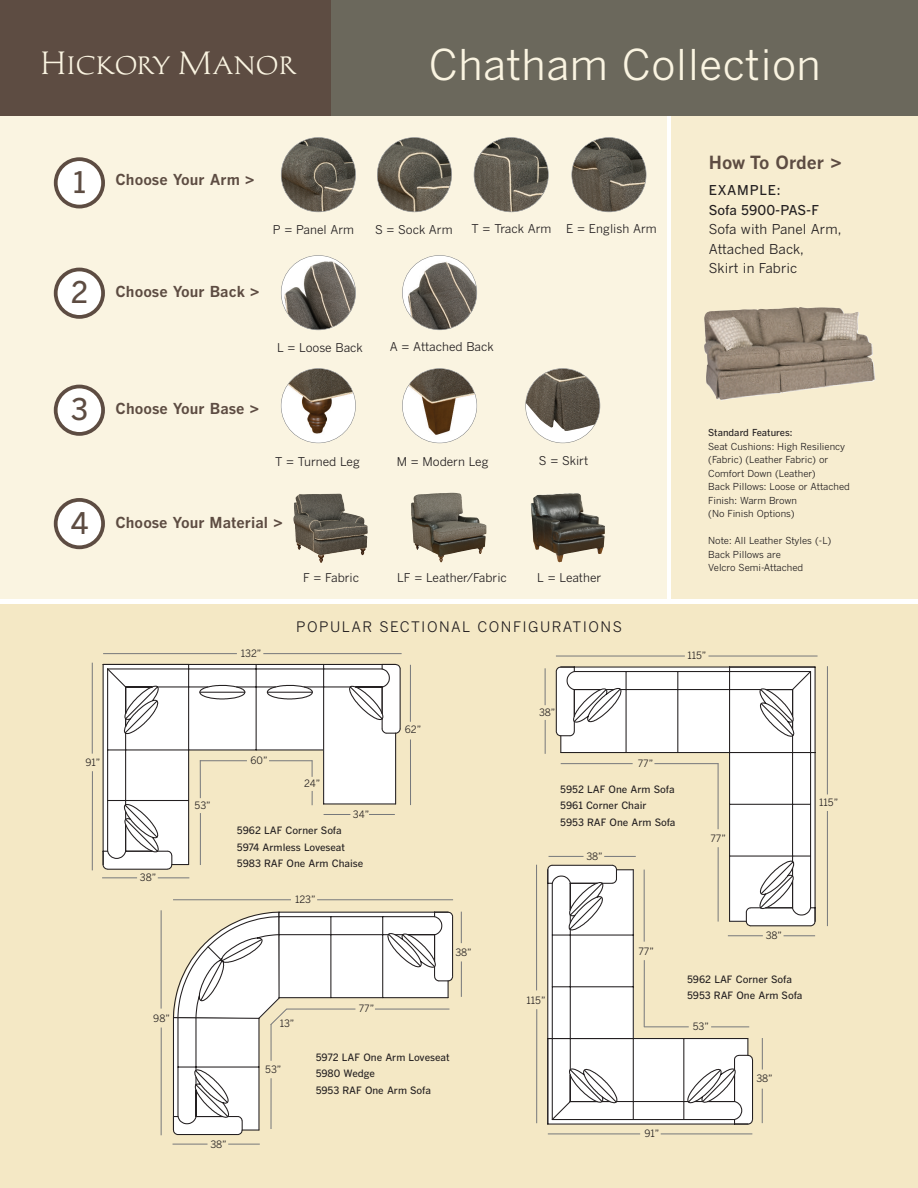
<style>
.page{position:relative;width:918px;height:1188px;background:#fff}
.page>*{position:absolute;margin:0;border:0;box-sizing:border-box;transform-origin:0 0}
.t1{font:42px "Benton Gothic";letter-spacing:.01em;color:#faf4e1}
.t2{font:31.8px "Michelangelo BQ";letter-spacing:.055em;color:#faf4e1}
.t3{font:500 29.7px "Benton Gothic";color:#5d4c42}
.t4{font:700 18px "Benton Gothic";letter-spacing:.005em;color:#5d4c42}
.t5{font:700 15px "Benton Gothic";letter-spacing:.005em;color:#5d4c42}
.t6{font:14.4px "Benton Gothic";letter-spacing:.1em;color:#231f20}
.t7{font:13.5px/19.5px "Benton Gothic";letter-spacing:.005em;color:#231f20}
.t8{font:500 13.5px/19.5px "Benton Gothic";letter-spacing:.005em;color:#231f20}
.t9{font:12px "Benton Gothic";color:#231f20}
.t10{font:500 10.05px/16.5px "Benton Gothic";color:#231f20}
.t11{font:10.05px "Benton Gothic";letter-spacing:-.005em;color:#231f20}
.t12{font:9.6px/13.5px "Benton Gothic";color:#231f20}
.t13{font:500 9.6px "Benton Gothic";letter-spacing:-.005em;color:#231f20}
</style>
<div class="page">
<div style="left:0;top:115px;width:667px;height:484px;background:#faf4e1"></div>
<img style="left:281px;top:256px;width:74px;height:74px;border-radius:50%">
<div style="left:281px;top:255px;width:75px;height:75px;border:1px solid #808285;border-radius:50%"></div>
<img style="left:403px;top:256px;width:74px;height:74px;border-radius:50%">
<div style="left:402px;top:255px;width:75px;height:75px;border:1px solid #808285;border-radius:50%"></div>
<img style="left:281px;top:369px;width:74px;height:74px;border-radius:50%">
<div style="left:281px;top:368px;width:75px;height:75px;border:1px solid #808285;border-radius:50%"></div>
<img style="left:403px;top:369px;width:74px;height:74px;border-radius:50%">
<div style="left:402px;top:368px;width:75px;height:75px;border:1px solid #808285;border-radius:50%"></div>
<div style="left:526px;top:369px;width:74px;height:74px;background:#fff;border-radius:50%"></div>
<img style="left:526px;top:369px;width:74px;height:62px">
<div style="left:525px;top:368px;width:75px;height:75px;border:1px solid #808285;border-radius:50%"></div>
<img style="left:281px;top:138px;width:74px;height:74px">
<div style="left:281px;top:137px;width:75px;height:75px;border:1px solid #808285;border-radius:50%"></div>
<img style="left:377px;top:138px;width:75px;height:74px;border-radius:50%">
<div style="left:377px;top:137px;width:75px;height:75px;border:1px solid #808285;border-radius:50%"></div>
<img style="left:474px;top:138px;width:74px;height:74px;border-radius:50%">
<div style="left:474px;top:137px;width:75px;height:75px;border:1px solid #808285;border-radius:50%"></div>
<img style="left:572px;top:138px;width:74px;height:74px">
<div style="left:572px;top:137px;width:74px;height:75px;border:1px solid #808285;border-radius:50%"></div>
<svg style="left:54px;top:157px;width:51px;height:52px"></svg>
<svg style="left:54px;top:268px;width:51px;height:51px"></svg>
<svg style="left:54px;top:385px;width:51px;height:51px"></svg>
<svg style="left:54px;top:498px;width:51px;height:51px"></svg>
<img style="left:293px;top:494px;width:75px;height:69px">
<img style="left:411px;top:493px;width:75px;height:69px">
<img style="left:531px;top:493px;width:74px;height:69px">
<div style="left:0;top:604px;width:918px;height:584px;background:#f4e8c5"></div>
<div style="left:672px;top:115px;width:246px;height:484px;background:#f7edd0"></div>
<div style="left:0;top:0;width:918px;height:116px;background:#6b685c"></div>
<img style="left:704px;top:307px;width:172px;height:94px">
<div style="left:0;top:0;width:331px;height:116px;background:#5d4c42"></div>
<hr style="left:92px;top:663px;width:1px;height:91px;background:#76787b">
<hr style="left:92px;top:771px;width:1px;height:99px;background:#76787b">
<hr style="left:103px;top:653px;width:134px;height:1px;background:#76787b">
<hr style="left:263px;top:653px;width:139px;height:1px;background:#76787b">
<svg style="left:547px;top:667px;width:269px;height:458px"></svg>
<hr style="left:536px;top:1009px;width:1px;height:114px;background:#76787b">
<hr style="left:536px;top:865px;width:1px;height:125px;background:#76787b">
<hr style="left:827px;top:811px;width:1px;height:115px;background:#76787b">
<hr style="left:827px;top:666px;width:1px;height:128px;background:#76787b">
<hr style="left:661px;top:1133px;width:91px;height:1px;background:#76787b">
<hr style="left:548px;top:1133px;width:92px;height:1px;background:#76787b">
<hr style="left:708px;top:656px;width:110px;height:1px;background:#76787b">
<hr style="left:556px;top:656px;width:129px;height:1px;background:#76787b">
<hr style="left:173px;top:899px;width:118px;height:1px;background:#76787b">
<hr style="left:317px;top:899px;width:136px;height:1px;background:#76787b">
<hr style="left:161px;top:910px;width:1px;height:99px;background:#76787b">
<hr style="left:161px;top:1028px;width:1px;height:107px;background:#76787b">
<hr style="left:410px;top:665px;width:1px;height:57px;background:#76787b">
<hr style="left:410px;top:740px;width:1px;height:65px;background:#76787b">
<hr style="left:461px;top:912px;width:1px;height:31px;background:#76787b">
<hr style="left:461px;top:961px;width:1px;height:36px;background:#76787b">
<svg style="left:103px;top:664px;width:298px;height:206px"></svg>
<hr style="left:102px;top:877px;width:35px;height:1px;background:#76787b">
<hr style="left:158px;top:877px;width:31px;height:1px;background:#76787b">
<hr style="left:173px;top:1144px;width:35px;height:1px;background:#76787b">
<hr style="left:228px;top:1144px;width:32px;height:1px;background:#76787b">
<hr style="left:561px;top:763px;width:72px;height:1px;background:#76787b">
<hr style="left:654px;top:763px;width:64px;height:1px;background:#76787b">
<hr style="left:718px;top:763px;width:1px;height:66px;background:#76787b">
<hr style="left:718px;top:847px;width:1px;height:75px;background:#76787b">
<hr style="left:728px;top:935px;width:35px;height:1px;background:#76787b">
<hr style="left:784px;top:935px;width:31px;height:1px;background:#76787b">
<hr style="left:545px;top:668px;width:1px;height:37px;background:#76787b">
<hr style="left:545px;top:720px;width:1px;height:34px;background:#76787b">
<hr style="left:549px;top:856px;width:35px;height:1px;background:#76787b">
<hr style="left:604px;top:856px;width:32px;height:1px;background:#76787b">
<hr style="left:644px;top:870px;width:1px;height:72px;background:#76787b">
<hr style="left:644px;top:960px;width:1px;height:67px;background:#76787b">
<hr style="left:644px;top:1026px;width:45px;height:1px;background:#76787b">
<hr style="left:711px;top:1026px;width:38px;height:1px;background:#76787b">
<svg style="left:173px;top:912px;width:280px;height:223px"></svg>
<hr style="left:762px;top:1038px;width:1px;height:32px;background:#76787b">
<hr style="left:762px;top:1089px;width:1px;height:34px;background:#76787b">
<h2 class="t2" style="left:42px;top:44px;width:256px">Hickory Manor</h2>
<h1 class="t1" style="left:429px;top:41px;width:394px">Chatham Collection</h1>
<h3 class="t3" style="left:73px;top:165px;width:15px">1</h3>
<h3 class="t3" style="left:71px;top:276px;width:19px">2</h3>
<h3 class="t5" style="left:116px;top:171px;width:141px">Choose Your Arm &gt;</h3>
<p class="t9" style="left:273px;top:223px;width:83px">P = Panel Arm</p>
<h3 class="t5" style="left:116px;top:283px;width:146px">Choose Your Back &gt;</h3>
<p class="t9" style="left:375px;top:222px;width:79px">S = Sock Arm</p>
<p class="t9" style="left:472px;top:221px;width:81px">T = Track Arm</p>
<p class="t9" style="left:566px;top:221px;width:92px">E = English Arm</p>
<h3 class="t4" style="left:709px;top:153px;width:135px">How To Order &gt;</h3>
<h3 class="t8" style="left:709px;top:181px;width:112px">EXAMPLE:<br>Sofa 5900-PAS-F</h3>
<h3 class="t7" style="left:709px;top:220px;width:134px">Sofa with Panel Arm,<br>Attached Back,<br>Skirt in Fabric</h3>
<h3 class="t3" style="left:71px;top:393px;width:19px">3</h3>
<h3 class="t3" style="left:71px;top:506px;width:20px">4</h3>
<p class="t9" style="left:277px;top:341px;width:87px">L = Loose Back</p>
<p class="t9" style="left:390px;top:340px;width:105px">A = Attached Back</p>
<h3 class="t5" style="left:116px;top:400px;width:145px">Choose Your Base &gt;</h3>
<p class="t9" style="left:275px;top:455px;width:86px">T = Turned Leg</p>
<p class="t9" style="left:397px;top:455px;width:93px">M = Modern Leg</p>
<p class="t9" style="left:539px;top:454px;width:51px">S = Skirt</p>
<h3 class="t5" style="left:115px;top:514px;width:169px">Choose Your Material &gt;</h3>
<p class="t11" style="left:241px;top:647px;width:22px">132”</p>
<p class="t9" style="left:303px;top:570px;width:57px">F = Fabric</p>
<p class="t9" style="left:397px;top:570px;width:111px">LF = Leather/Fabric</p>
<p class="t9" style="left:537px;top:570px;width:66px">L = Leather</p>
<h3 class="t6" style="left:296px;top:619px;width:327px">POPULAR SECTIONAL CONFIGURATIONS</h3>
<p class="t13" style="left:708px;top:427px;width:86px">Standard Features:</p>
<p class="t12" style="left:708px;top:440px;width:143px">Seat Cushions: High Resiliency (Fabric) (Leather Fabric) or<br>Comfort Down (Leather)<br>Back Pillows: Loose or Attached<br>Finish: Warm Brown<br>(No Finish Options)</p>
<p class="t12" style="left:708px;top:534px;width:125px">Note: All Leather Styles (-L)<br>Back Pillows are<br>Velcro Semi-Attached</p>
<p class="t11" style="left:687px;top:649px;width:21px">115”</p>
<p class="t11" style="left:85px;top:757px;width:16px">91”</p>
<p class="t11" style="left:140px;top:872px;width:18px">38”</p>
<p class="t11" style="left:153px;top:1013px;width:18px">98”</p>
<p class="t11" style="left:195px;top:800px;width:18px">53”</p>
<p class="t11" style="left:250px;top:755px;width:19px">60”</p>
<p class="t11" style="left:304px;top:778px;width:17px">24”</p>
<p class="t11" style="left:353px;top:809px;width:18px">34”</p>
<p class="t10" style="left:237px;top:822px;width:128px">5962 LAF Corner Sofa<br>5974 Armless Loveseat<br>5983 RAF One Arm Chaise</p>
<p class="t11" style="left:295px;top:894px;width:22px">123”</p>
<p class="t11" style="left:405px;top:724px;width:18px">62”</p>
<p class="t11" style="left:455px;top:947px;width:18px">38”</p>
<p class="t11" style="left:210px;top:1138px;width:18px">38”</p>
<p class="t11" style="left:280px;top:1018px;width:16px">13”</p>
<p class="t11" style="left:265px;top:1064px;width:18px">53”</p>
<p class="t11" style="left:359px;top:1003px;width:17px">77”</p>
<p class="t10" style="left:316px;top:1049px;width:135px">5972 LAF One Arm Loveseat<br>5980 Wedge<br>5953 RAF One Arm Sofa</p>
<p class="t11" style="left:539px;top:707px;width:18px">38”</p>
<p class="t11" style="left:638px;top:758px;width:17px">77”</p>
<p class="t10" style="left:560px;top:781px;width:117px">5952 LAF One Arm Sofa<br>5961 Corner Chair<br>5953 RAF One Arm Sofa</p>
<p class="t11" style="left:586px;top:851px;width:18px">38”</p>
<p class="t11" style="left:711px;top:833px;width:17px">77”</p>
<p class="t11" style="left:819px;top:796px;width:21px">115”</p>
<p class="t11" style="left:527px;top:994px;width:21px">115”</p>
<p class="t11" style="left:638px;top:945px;width:17px">77”</p>
<p class="t11" style="left:644px;top:1128px;width:16px">91”</p>
<p class="t11" style="left:766px;top:930px;width:18px">38”</p>
<p class="t10" style="left:687px;top:971px;width:117px">5962 LAF Corner Sofa<br>5953 RAF One Arm Sofa</p>
<p class="t11" style="left:693px;top:1021px;width:18px">53”</p>
<p class="t11" style="left:756px;top:1073px;width:18px">38”</p>
</div>
